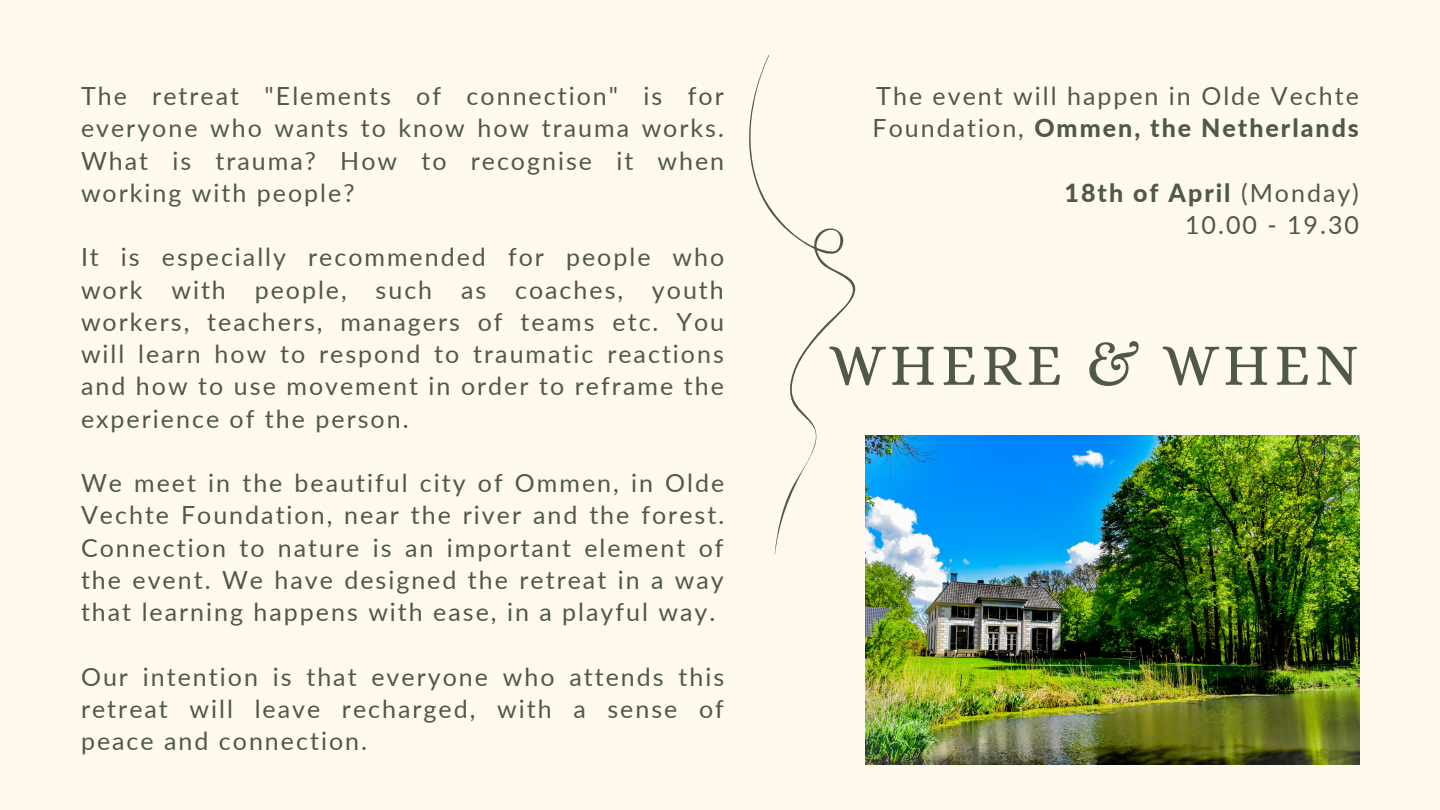
<style>
.page{position:relative;width:1440px;height:810px;background:#fff9f0}
.page>*{position:absolute;margin:0;border:0;box-sizing:border-box;transform-origin:0 0}
.t1{font:60px "Alice";letter-spacing:.08em;color:#505948}
.t2{font:25px/32.2px "Lato";letter-spacing:.08em;color:#505948;text-align:justify}
.t3{font:800 25px "Lato";letter-spacing:.08em;color:#505948}
.s1{font-weight:800}
.s2{font-weight:400}
</style>
<div class="page">
<svg style="left:749px;top:55px;width:117px;height:505px"></svg>
<img style="left:866px;top:435px;width:493px;height:330px">
<p class="t2" style="left:81px;top:79px;width:645px">The retreat "Elements of connection" is for everyone who wants to know how trauma works.<br>What is trauma? How to recognise it when working with people?</p>
<p class="t2" style="left:81px;top:240px;width:645px">It is especially recommended for people who work with people, such as coaches, youth workers, teachers, managers of teams etc. You will learn how to respond to traumatic reactions and how to use movement in order to reframe the experience of the person.</p>
<p class="t2" style="left:81px;top:466px;width:645px">We meet in the beautiful city of Ommen, in Olde Vechte Foundation, near the river and the forest.<br>Connection to nature is an important element of the event. We have designed the retreat in a way that learning happens with ease, in a playful way.</p>
<p class="t2" style="left:81px;top:660px;width:645px">Our intention is that everyone who attends this retreat will leave recharged, with a sense of peace and connection.</p>
<p class="t2" style="left:873px;top:79px;width:488px">The event will happen in Olde Vechte<br>Foundation, <span class="s1">Ommen, the Netherlands</span></p>
<p class="t3" style="left:1065px;top:177px;width:296px">18th of April <span class="s2">(Monday)</span></p>
<p class="t2" style="left:1185px;top:208px;width:175px">10.00 - 19.30</p>
<p class="t1" style="left:829px;top:330px;width:532px">WHERE &amp; WHEN</p>
</div>
